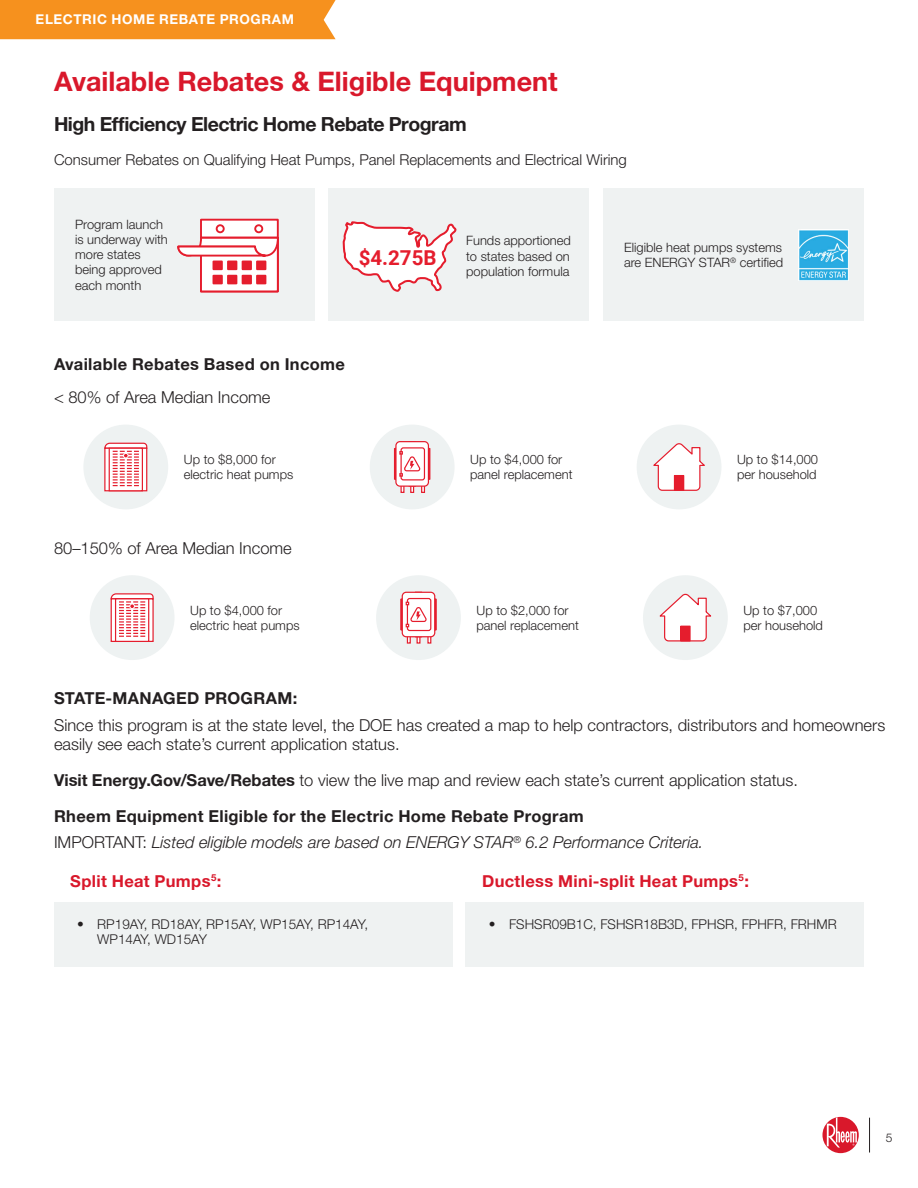
<style>
.page{position:relative;width:918px;height:1188px;background:#fff}
.page>*{position:absolute;margin:0;border:0;box-sizing:border-box;transform-origin:0 0}
.t1{font:700 27px "Rheem Sans";color:#d9182b}
.t2{font:700 20.55px "Roboto";color:#e51d2d}
.t3{font:700 19.5px "Rheem Sans";letter-spacing:-.025em;color:#231f20}
.t4{font:700 16.5px/36px "Rheem Sans";letter-spacing:.02em;color:#231f20}
.t5{font:300 16.5px/19.5px "Rheem Sans";color:#231f20}
.t6{font:italic 300 16.5px "Rheem Sans";color:#231f20}
.t7{font:700 16.5px "Rheem Sans";letter-spacing:.02em;color:#d9182b}
.t8{font:300 15px "Rheem Sans";color:#231f20}
.t9{font:300 13.5px/15px "Rheem Sans";color:#231f20}
.t10{font:700 13.5px "Rheem Sans";letter-spacing:.045em;color:#fff}
.t11{font:300 12.9px/15.3px "Rheem Sans";color:#231f20}
.t12{font:300 12px "Rheem Sans";color:#231f20}
.s1{font-weight:300}
.s2{font-style:normal}
</style>
<div class="page">
<hr style="left:869px;top:1118px;width:1px;height:35px;background:#231f20">
<svg style="left:822px;top:1117px;width:37px;height:36px"></svg>
<svg style="left:827px;top:1117px;width:30px;height:31px"></svg>
<div style="left:54px;top:188px;width:261px;height:133px;background:#eff2f2"></div>
<div style="left:201px;top:220px;width:77px;height:18px;background:#fff"></div>
<div style="left:200px;top:219px;width:79px;height:20px;border:2px solid #e51d2d"></div>
<div style="left:201px;top:238px;width:77px;height:53px;background:#fff"></div>
<div style="left:200px;top:237px;width:79px;height:55px;border:2px solid #e51d2d"></div>
<svg style="left:177px;top:236px;width:102px;height:26px"></svg>
<div style="left:216px;top:224px;width:9px;height:9px;border:2px solid #e51d2d;border-radius:50%"></div>
<div style="left:254px;top:224px;width:9px;height:9px;border:2px solid #e51d2d;border-radius:50%"></div>
<div style="left:213px;top:261px;width:9px;height:8px;background:#e51d2d"></div>
<div style="left:213px;top:261px;width:10px;height:9px;border:2px solid #e51d2d"></div>
<div style="left:243px;top:261px;width:8px;height:8px;background:#e51d2d"></div>
<div style="left:242px;top:261px;width:10px;height:9px;border:2px solid #e51d2d"></div>
<div style="left:228px;top:261px;width:8px;height:8px;background:#e51d2d"></div>
<div style="left:227px;top:261px;width:10px;height:9px;border:2px solid #e51d2d"></div>
<div style="left:257px;top:261px;width:8px;height:8px;background:#e51d2d"></div>
<div style="left:256px;top:261px;width:10px;height:9px;border:2px solid #e51d2d"></div>
<div style="left:213px;top:276px;width:9px;height:7px;background:#e51d2d"></div>
<div style="left:213px;top:275px;width:10px;height:9px;border:2px solid #e51d2d"></div>
<div style="left:243px;top:276px;width:8px;height:7px;background:#e51d2d"></div>
<div style="left:242px;top:275px;width:10px;height:9px;border:2px solid #e51d2d"></div>
<div style="left:228px;top:276px;width:8px;height:7px;background:#e51d2d"></div>
<div style="left:227px;top:275px;width:10px;height:9px;border:2px solid #e51d2d"></div>
<div style="left:257px;top:276px;width:8px;height:7px;background:#e51d2d"></div>
<div style="left:256px;top:275px;width:10px;height:9px;border:2px solid #e51d2d"></div>
<div style="left:83px;top:425px;width:85px;height:84px;background:#eef2f2;border-radius:50%"></div>
<svg style="left:106px;top:486px;width:39px;height:3px"></svg>
<div style="left:104px;top:448px;width:43px;height:43px;border:1px solid #e51d2d"></div>
<svg style="left:111px;top:486px;width:30px;height:3px"></svg>
<div style="left:109px;top:448px;width:34px;height:43px;border:1px solid #e51d2d"></div>
<svg style="left:104px;top:442px;width:44px;height:44px;background:#f5b6bb"></svg>
<div style="left:370px;top:425px;width:85px;height:84px;background:#eef2f2;border-radius:50%"></div>
<div style="left:410px;top:447px;width:4px;height:46px;border:1px solid #e51d2d"></div>
<div style="left:421px;top:447px;width:4px;height:46px;border:1px solid #e51d2d"></div>
<div style="left:401px;top:447px;width:4px;height:46px;border:1px solid #e51d2d"></div>
<div style="left:396px;top:442px;width:32px;height:44px;background:#fff;border-radius:4px"></div>
<div style="left:395px;top:441px;width:34px;height:46px;border:1px solid #e51d2d;border-radius:4px"></div>
<svg style="left:393px;top:445px;width:38px;height:38px"></svg>
<div style="left:637px;top:425px;width:84px;height:84px;background:#eef2f2;border-radius:50%"></div>
<svg style="left:653px;top:443px;width:52px;height:48px"></svg>
<div style="left:674px;top:476px;width:10px;height:14px;background:#e51d2d"></div>
<div style="left:674px;top:475px;width:10px;height:16px;border:1px solid #e51d2d"></div>
<div style="left:90px;top:575px;width:85px;height:85px;background:#eef2f2;border-radius:50%"></div>
<svg style="left:113px;top:637px;width:39px;height:3px"></svg>
<div style="left:111px;top:598px;width:43px;height:44px;border:1px solid #e51d2d"></div>
<div style="left:116px;top:599px;width:33px;height:42px;background:#fff"></div>
<div style="left:115px;top:598px;width:34px;height:44px;border:1px solid #e51d2d"></div>
<svg style="left:110px;top:593px;width:44px;height:44px"></svg>
<div style="left:376px;top:575px;width:85px;height:85px;background:#eef2f2;border-radius:50%"></div>
<div style="left:417px;top:598px;width:4px;height:46px;border:1px solid #e51d2d"></div>
<div style="left:427px;top:598px;width:4px;height:46px;border:1px solid #e51d2d"></div>
<div style="left:407px;top:598px;width:4px;height:46px;border:1px solid #e51d2d"></div>
<div style="left:402px;top:592px;width:33px;height:45px;background:#fff;border-radius:4px"></div>
<div style="left:402px;top:592px;width:33px;height:45px;border:1px solid #e51d2d;border-radius:4px"></div>
<svg style="left:400px;top:595px;width:37px;height:39px"></svg>
<div style="left:643px;top:575px;width:85px;height:85px;background:#eef2f2;border-radius:50%"></div>
<svg style="left:659px;top:593px;width:53px;height:49px"></svg>
<div style="left:681px;top:626px;width:9px;height:15px;background:#e51d2d"></div>
<div style="left:680px;top:626px;width:11px;height:16px;border:1px solid #e51d2d"></div>
<div style="left:329px;top:188px;width:260px;height:133px;background:#eff2f2"></div>
<svg style="left:342px;top:221px;width:115px;height:71px"></svg>
<div style="left:603px;top:188px;width:261px;height:133px;background:#eff2f2"></div>
<div style="left:0;top:0;width:336px;height:39px;background:#f6911e"></div>
<img style="left:798px;top:229px;width:51px;height:52px">
<div style="left:54px;top:902px;width:398px;height:65px;background:#eff2f2"></div>
<div style="left:466px;top:902px;width:398px;height:65px;background:#eff2f2"></div>
<p class="t10" style="left:36px;top:11px;width:260px">ELECTRIC HOME REBATE PROGRAM</p>
<h1 class="t1" style="left:54px;top:64px;width:505px">Available Rebates &amp; Eligible Equipment</h1>
<h3 class="t3" style="left:54px;top:112px;width:414px">High Efficiency Electric Home Rebate Program</h3>
<p class="t8" style="left:54px;top:151px;width:574px">Consumer Rebates on Qualifying Heat Pumps, Panel Replacements and Electrical Wiring</p>
<p class="t11" style="left:75px;top:217px;width:94px">Program launch is underway with more states being approved each month</p>
<h2 class="t2" style="left:359px;top:243px;width:79px">$4.275B</h2>
<p class="t4" style="left:54px;top:346px;width:292px">Available Rebates Based on Income</p>
<p class="t5" style="left:54px;top:388px;width:218px">&lt; 80% of Area Median Income</p>
<p class="t11" style="left:466px;top:234px;width:106px;text-align:justify">Funds apportioned to states based on population formula</p>
<p class="t11" style="left:624px;top:240px;width:161px">Eligible heat pumps systems are ENERGY STAR<sup>®</sup> certified</p>
<p class="t11" style="left:184px;top:452px;width:111px">Up to $8,000 for electric heat pumps</p>
<p class="t11" style="left:470px;top:452px;width:104px">Up to $4,000 for panel replacement</p>
<p class="t11" style="left:737px;top:452px;width:83px">Up to $14,000 per household</p>
<p class="t5" style="left:54px;top:539px;width:239px">80–150% of Area Median Income</p>
<p class="t11" style="left:190px;top:603px;width:111px">Up to $4,000 for electric heat pumps</p>
<p class="t11" style="left:477px;top:603px;width:104px">Up to $2,000 for panel replacement</p>
<p class="t11" style="left:743px;top:603px;width:81px">Up to $7,000 per household</p>
<p class="t4" style="left:54px;top:680px;width:245px">STATE-MANAGED PROGRAM:</p>
<p class="t5" style="left:54px;top:716px;width:833px">Since this program is at the state level, the DOE has created a map to help contractors, distributors and homeowners easily see each state’s current application status.</p>
<p class="t4" style="left:54px;top:762px;width:745px">Visit Energy.Gov/Save/Rebates <span class="s1">to view the live map and review each state’s current application status.<br></span>Rheem Equipment Eligible for the Electric Home Rebate Program</p>
<p class="t6" style="left:54px;top:833px;width:651px"><span class="s2">IMPORTANT:</span> Listed eligible models are based on ENERGY STAR<sup>®</sup> 6.2 Performance Criteria.</p>
<p class="t7" style="left:70px;top:870px;width:153px">Split Heat Pumps<sup>5</sup>:</p>
<p class="t9" style="left:97px;top:917px;width:272px;text-indent:-20px">• RP19AY, RD18AY, RP15AY, WP15AY, RP14AY,<br>WP14AY, WD15AY</p>
<p class="t7" style="left:482px;top:870px;width:268px">Ductless Mini-split Heat Pumps<sup>5</sup>:</p>
<p class="t9" style="left:489px;top:917px;width:349px">• FSHSR09B1C, FSHSR18B3D, FPHSR, FPHFR, FRHMR</p>
<p class="t12" style="left:886px;top:1130px;width:8px">5</p>
</div>
